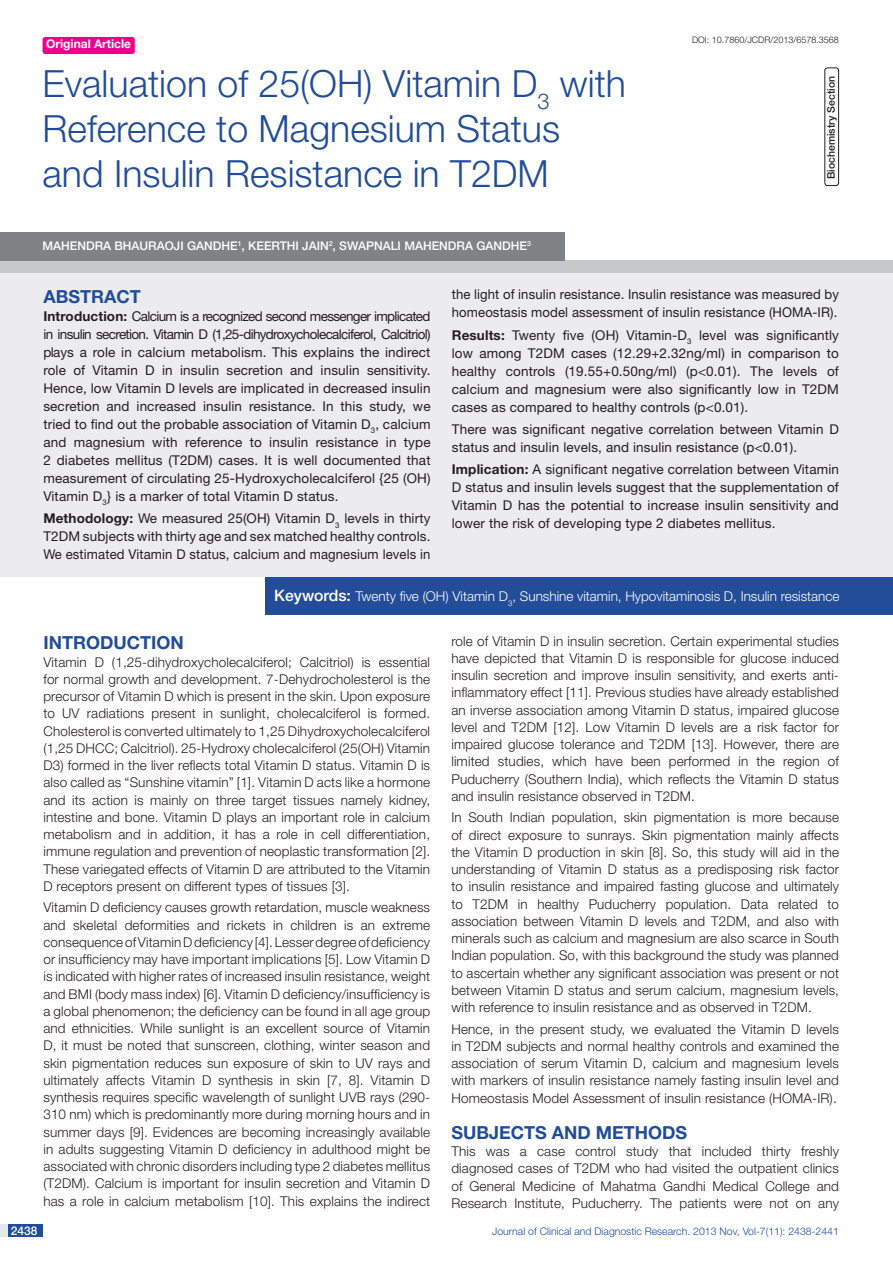
<style>
.page{position:relative;width:893px;height:1263px;background:#fff}
.page>*{position:absolute;margin:0;border:0;box-sizing:border-box;transform-origin:0 0}
.t1{font:300 37.5px/45px "Helvetica Neue";color:#214c99}
.Level_1{font:700 18px "Helvetica Neue";color:#214c99}
.Abstract_head{font:700 18px "Helvetica Neue";color:#214c99}
.Body_text{font:300 13.5px/17.2px "Helvetica Neue";letter-spacing:.01em;color:#231f20;text-align:justify}
.Body_text-2{font:13.5px/18px "Helvetica Neue";letter-spacing:.01em;color:#231f20;text-align:justify}
.t2{font:300 13.5px "Helvetica Neue";color:#fff}
.Author{font:500 12px "Helvetica Neue";color:#fff}
.t3{font:700 12px "Helvetica Neue";color:#fff}
.t4{font:300 10.5px "Helvetica Neue";color:#214c99}
.t5{font:500 10.5px "Helvetica Neue";color:#231f20}
.DOI{font:300 9px "Helvetica Neue";color:#231f20}
.s1{color:#244d99}
.s2{font-weight:700}
.s3{font-weight:500;font-size:15.75px}
</style>
<div class="page">
<div style="left:0;top:1224px;width:43px;height:13px;background:#e6e7e9"></div>
<div style="left:8px;top:1224px;width:35px;height:13px;background:#214c99"></div>
<div style="left:43px;top:37px;width:92px;height:17px;background:#ed028c;border-radius:3px"></div>
<div style="left:0;top:271px;width:893px;height:306px;background:#ececee"></div>
<div style="left:0;top:260px;width:893px;height:12px;background:#c7c8ca"></div>
<div style="left:266px;top:577px;width:627px;height:37px;background:#244d99"></div>
<div style="left:0;top:232px;width:564px;height:28px;background:#808285"></div>
<div style="left:824px;top:68px;width:15px;height:118px;border:1px solid #231f20;border-radius:3px"></div>
<p class="t3" style="left:46px;top:37px;width:87px">Original Article</p>
<p class="t1" style="left:43px;top:60px;width:585px">Evaluation of 25(OH) Vitamin D<sub>3</sub> with<br>Reference to Magnesium Status</p>
<p class="t1" style="left:43px;top:150px;width:508px">and Insulin Resistance in T2DM</p>
<p class="Author" style="left:43px;top:238px;width:490px">MAHENDRA BHAURAOJI GANDHE<sup>1</sup>, KEERTHI JAIN<sup>2</sup>, SWAPNALI MAHENDRA GANDHE<sup>3</sup></p>
<p class="DOI" style="left:692px;top:35px;width:148px">DOI: 10.7860/JCDR/2013/6578.3568</p>
<p class="t5" style="left:825px;top:179px;width:105px;rotate:-90deg">BIOCHEMISTRY SECTION</p>
<p class="Abstract_head" style="left:43px;top:285px;width:99px">ABST<span class="s1">RAC</span>T</p>
<p class="Body_text-2" style="left:43px;top:307px;width:389px"><span class="s2">Introduction:</span> Calcium is a recognized second messenger implicated in insulin secretion. Vitamin D (1,25-dihydroxycholecalciferol, Calcitriol) plays a role in calcium metabolism. This explains the indirect role of Vitamin D in insulin secretion and insulin sensitivity.<br>Hence, low Vitamin D levels are implicated in decreased insulin secretion and increased insulin resistance. In this study, we tried to find out the probable association of Vitamin D<sub>3</sub>, calcium and magnesium with reference to insulin resistance in type 2 diabetes mellitus (T2DM) cases. It is well documented that measurement of circulating 25-Hydroxycholecalciferol {25 (OH)<br>Vitamin D<sub>3</sub>} is a marker of total Vitamin D status.</p>
<p class="Body_text-2" style="left:43px;top:509px;width:389px"><span class="s2">Methodology:</span> We measured 25(OH) Vitamin D<sub>3</sub> levels in thirty T2DM subjects with thirty age and sex matched healthy controls.<br>We estimated Vitamin D status, calcium and magnesium levels in</p>
<p class="Body_text-2" style="left:452px;top:285px;width:389px">the light of insulin resistance. Insulin resistance was measured by homeostasis model assessment of insulin resistance (HOMA-IR).</p>
<p class="Body_text-2" style="left:452px;top:326px;width:389px"><span class="s2">Results:</span> Twenty five (OH) Vitamin-D<sub>3</sub> level was significantly low among T2DM cases (12.29+2.32ng/ml) in comparison to healthy controls (19.55+0.50ng/ml) (p&lt;0.01). The levels of calcium and magnesium were also significantly low in T2DM cases as compared to healthy controls (p&lt;0.01).</p>
<p class="Body_text-2" style="left:452px;top:420px;width:389px">There was significant negative correlation between Vitamin D status and insulin levels, and insulin resistance (p&lt;0.01).</p>
<p class="Body_text-2" style="left:452px;top:460px;width:389px"><span class="s2">Implication:</span> A significant negative correlation between Vitamin D status and insulin levels suggest that the supplementation of Vitamin D has the potential to increase insulin sensitivity and lower the risk of developing type 2 diabetes mellitus.</p>
<p class="t2" style="left:274px;top:588px;width:567px"><span class="s3">KEYWORDS:</span> Twenty five (OH) Vitamin D<sub>3</sub>, Sunshine vitamin, Hypovitaminosis D, Insulin resistance</p>
<p class="Level_1" style="left:43px;top:632px;width:33px">Intro</p>
<p class="Level_1" style="left:100px;top:632px;width:39px">ductio</p>
<p class="Level_1" style="left:170px;top:632px;width:15px">n</p>
<p class="Body_text" style="left:43px;top:653px;width:388px">Vitamin D (1,25-dihydroxycholecalciferol; Calcitriol) is essential for normal growth and development. 7-Dehydrocholesterol is the precursor of Vitamin D which is present in the skin. Upon exposure to UV radiations present in sunlight, cholecalciferol is formed.<br>Cholesterol is converted ultimately to 1,25 Dihydroxycholecalciferol (1,25 DHCC; Calcitriol). 25-Hydroxy cholecalciferol (25(OH) Vitamin D3) formed in the liver reflects total Vitamin D status. Vitamin D is also called as “Sunshine vitamin” [1]. Vitamin D acts like a hormone and its action is mainly on three target tissues namely kidney, intestine and bone. Vitamin D plays an important role in calcium metabolism and in addition, it has a role in cell differentiation, immune regulation and prevention of neoplastic transformation [2].<br>These variegated effects of Vitamin D are attributed to the Vitamin D receptors present on different types of tissues [3].</p>
<p class="Body_text" style="left:43px;top:899px;width:388px">Vitamin D deficiency causes growth retardation, muscle weakness and skeletal deformities and rickets in children is an extreme consequence of Vitamin D deficiency [4]. Lesser degree of deficiency or insufficiency may have important implications [5]. Low Vitamin D is indicated with higher rates of increased insulin resistance, weight and BMI (body mass index) [6]. Vitamin D deficiency/insufficiency is a global phenomenon; the deficiency can be found in all age group and ethnicities. While sunlight is an excellent source of Vitamin D, it must be noted that sunscreen, clothing, winter season and skin pigmentation reduces sun exposure of skin to UV rays and ultimately affects Vitamin D synthesis in skin [7, 8]. Vitamin D synthesis requires specific wavelength of sunlight UVB rays (290- 310 nm) which is predominantly more during morning hours and in summer days [9]. Evidences are becoming increasingly available in adults suggesting Vitamin D deficiency in adulthood might be associated with chronic disorders including type 2 diabetes mellitus (T2DM). Calcium is important for insulin secretion and Vitamin D has a role in calcium metabolism [10]. This explains the indirect</p>
<p class="Body_text" style="left:451px;top:632px;width:389px">role of Vitamin D in insulin secretion. Certain experimental studies have depicted that Vitamin D is responsible for glucose induced insulin secretion and improve insulin sensitivity, and exerts anti&shy;inflammatory effect [11]. Previous studies have already established an inverse association among Vitamin D status, impaired glucose level and T2DM [12]. Low Vitamin D levels are a risk factor for impaired glucose tolerance and T2DM [13]. However, there are limited studies, which have been performed in the region of Puducherry (Southern India), which reflects the Vitamin D status and insulin resistance observed in T2DM.</p>
<p class="Body_text" style="left:451px;top:809px;width:389px">In South Indian population, skin pigmentation is more because of direct exposure to sunrays. Skin pigmentation mainly affects the Vitamin D production in skin [8]. So, this study will aid in the understanding of Vitamin D status as a predisposing risk factor to insulin resistance and impaired fasting glucose and ultimately to T2DM in healthy Puducherry population. Data related to association between Vitamin D levels and T2DM, and also with minerals such as calcium and magnesium are also scarce in South Indian population. So, with this background the study was planned to ascertain whether any significant association was present or not between Vitamin D status and serum calcium, magnesium levels, with reference to insulin resistance and as observed in T2DM.</p>
<p class="Body_text" style="left:451px;top:1020px;width:389px">Hence, in the present study, we evaluated the Vitamin D levels in T2DM subjects and normal healthy controls and examined the association of serum Vitamin D, calcium and magnesium levels with markers of insulin resistance namely fasting insulin level and Homeostasis Model Assessment of insulin resistance (HOMA-IR).</p>
<p class="Level_1" style="left:451px;top:1121px;width:72px">Subjects</p>
<p class="Level_1" style="left:552px;top:1121px;width:135px">and methods</p>
<p class="Body_text" style="left:451px;top:1142px;width:389px">This was a case control study that included thirty freshly diagnosed cases of T2DM who had visited the outpatient clinics of General Medicine of Mahatma Gandhi Medical College and Research Institute, Puducherry. The patients were not on any</p>
<p class="Author" style="left:11px;top:1223px;width:28px">2438</p>
<p class="t4" style="left:492px;top:1225px;width:348px">Journal of Clinical and Diagnostic Research. 2013 Nov, Vol-7(11): 2438-2441</p>
</div>
